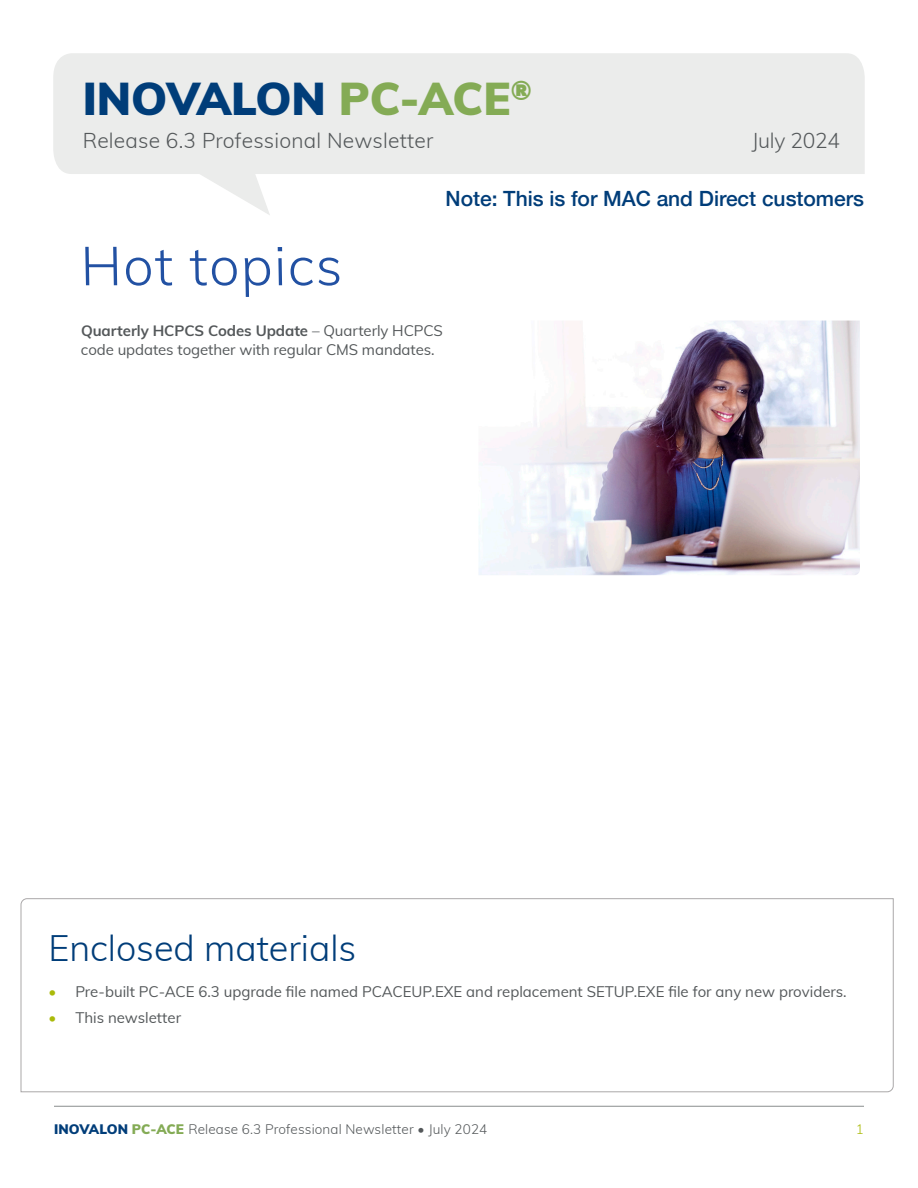
<style>
.page{position:relative;width:918px;height:1188px;background:#fff}
.page>*{position:absolute;margin:0;border:0;box-sizing:border-box;transform-origin:0 0}
.Hot_topics{font:300 54px "Muli";color:#2251a3}
.name{font:900 45px "Muli";color:#003d79}
.PageHeader{font:300 36px "Muli";color:#003d79}
.t1{font:500 21px "Helvetica Neue";color:#003d79}
.subhead{font:300 21px "Muli";letter-spacing:.01em;color:#54585a}
.Date{font:300 21px "Muli";letter-spacing:-.01em;color:#54585a}
.body_copy{font:15px/19.5px "Muli";letter-spacing:-.005em;color:#54585a}
.t2{font:300 13.5px "Muli";letter-spacing:.01em;color:#54585a}
.t3{font:300 13.5px "Muli";color:#aaba0a}
.s1{color:#84ab55}
.s2{font-weight:700}
.s3{color:#aaba0a}
.s4{font-weight:900;color:#003d79}
.s5{font-weight:900;color:#84ab55}
</style>
<div class="page">
<hr style="left:54px;top:1106px;width:810px;height:1px;background:#8a8e8d">
<svg style="left:53px;top:53px;width:812px;height:162px"></svg>
<img style="left:479px;top:321px;width:381px;height:254px">
<svg style="left:20px;top:898px;width:874px;height:195px"></svg>
<p class="name" style="left:83px;top:66px;width:451px">INOVALON <span class="s1">PC-ACE</span><sup>®</sup></p>
<p class="subhead" style="left:83px;top:125px;width:352px">Release 6.3 Professional Newsletter</p>
<p class="Date" style="left:752px;top:125px;width:90px">July 2024</p>
<p class="Hot_topics" style="left:81px;top:227px;width:264px">Hot topics</p>
<p class="t1" style="left:446px;top:182px;width:420px">Note: This is for MAC and Direct customers</p>
<p class="body_copy" style="left:81px;top:320px;width:363px"><span class="s2">Quarterly HCPCS Codes Update</span> – Quarterly HCPCS code updates together with regular CMS mandates.</p>
<p class="PageHeader" style="left:48px;top:922px;width:310px">Enclosed materials</p>
<p class="body_copy" style="left:48px;top:981px;width:800px"><span class="s3">•</span> Pre-built PC-ACE 6.3 upgrade file named PCACEUP.EXE and replacement SETUP.EXE file for any new providers.</p>
<p class="body_copy" style="left:48px;top:1007px;width:134px"><span class="s3">•</span> This newsletter</p>
<p class="t2" style="left:54px;top:1119px;width:435px"><span class="s4">INOVALON</span> <span class="s5">PC-ACE</span> Release 6.3 Professional Newsletter • July 2024</p>
<p class="t3" style="left:856px;top:1119px;width:10px">1</p>
</div>
